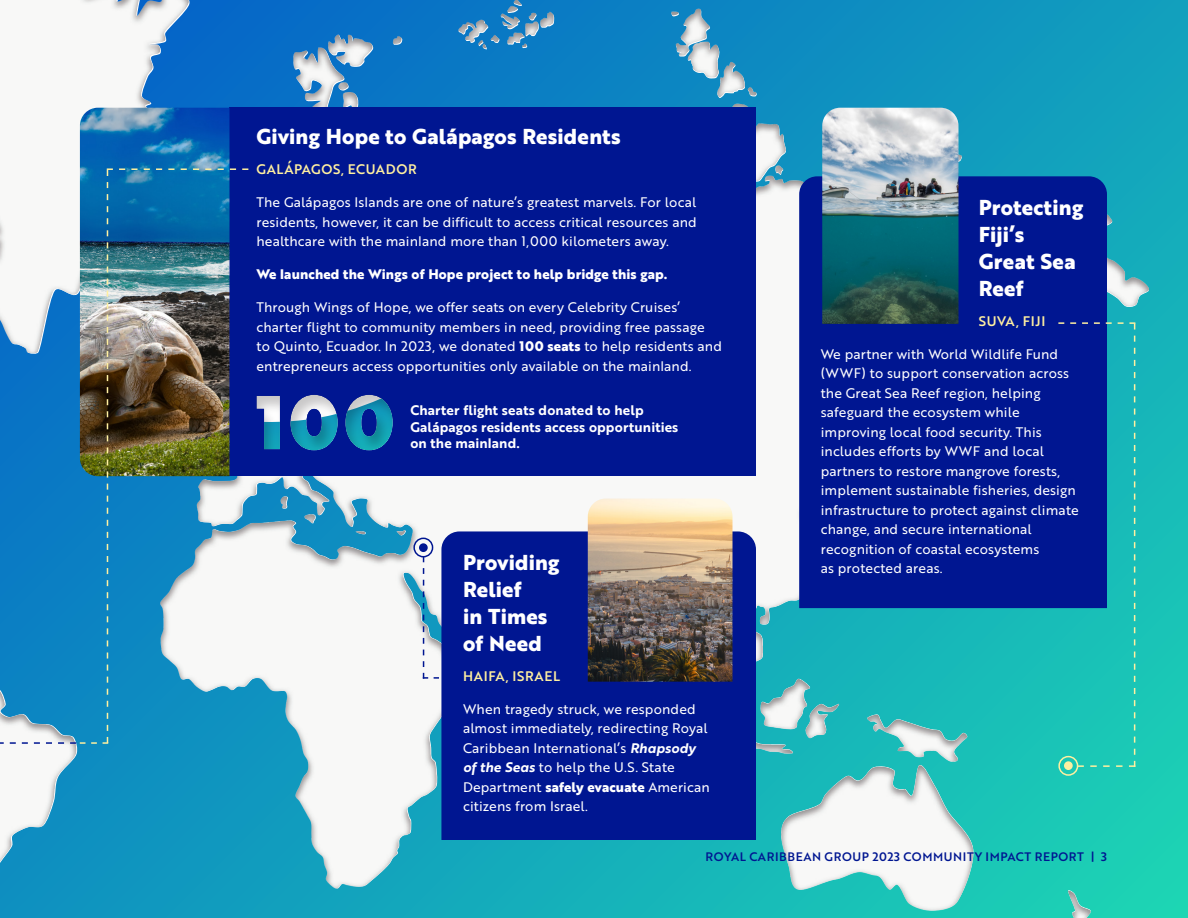
<style>
.page{position:relative;width:1188px;height:918px;background:#fff}
.page>*{position:absolute;margin:0;border:0;box-sizing:border-box;transform-origin:0 0}
.Map_heading{font:700 21px/27px "Brother 1816 Extra";letter-spacing:.01em;color:#fff}
.Body_1_no_hypen{font:13.5px/19.5px "Brother 1816 Regular";letter-spacing:.01em;color:#fff}
.Impact_stat_description_left{font:13.5px/16.5px "Brother 1816 Bold";letter-spacing:.01em;color:#fff}
.Body_1_no_hypen-2{font:700 13.5px "Brother 1816 Extra";letter-spacing:.01em;color:#fff}
.Map_location{font:13.5px "Brother 1816 Medium";letter-spacing:.05em;color:#fff0a0}
.t1{font:12px "Brother 1816 Medium";letter-spacing:.05em;color:#001691}
.s1{font-family:"Brother 1816 Extra";font-weight:700}
.s2{font-family:"Brother 1816 Bold Italic"}
</style>
<div class="page">
<svg style="left:1149px;top:0;width:39px;height:918px;background:#17bab8"></svg>
<img style="left:0;top:0;width:1149px;height:918px">
<div style="left:230px;top:108px;width:526px;height:368px;background:#001691"></div>
<img style="left:80px;top:108px;width:150px;height:60px">
<div style="left:441px;top:531px;width:315px;height:309px;background:#001691"></div>
<img style="left:588px;top:499px;width:145px;height:183px">
<div style="left:799px;top:176px;width:308px;height:432px;background:#001691"></div>
<img style="left:822px;top:108px;width:136px;height:216px">
<div style="left:413px;top:538px;width:20px;height:19px;border:2px solid #001691;border-radius:50%"></div>
<div style="left:419px;top:543px;width:9px;height:9px;background:#001691;border-radius:50%"></div>
<svg style="left:423px;top:556px;width:27px;height:123px"></svg>
<div style="left:1058px;top:756px;width:20px;height:20px;border:2px solid #fff0a0;border-radius:50%"></div>
<div style="left:1064px;top:761px;width:9px;height:9px;background:#fff0a0;border-radius:50%"></div>
<svg style="left:1058px;top:322px;width:77px;height:445px;background:#117aa7"></svg>
<img style="left:0;top:168px;width:248px;height:576px">
<div style="left:255px;top:394px;width:138px;height:57px;background:#231f20;opacity:.25"></div>
<p class="Map_heading" style="left:256px;top:123px;width:366px">Giving Hope to Galápagos Residents</p>
<p class="Map_location" style="left:256px;top:159px;width:162px">GALÁPAGOS, ECUADOR</p>
<p class="Body_1_no_hypen" style="left:256px;top:192px;width:442px;text-align:justify">The Galápagos Islands are one of nature’s greatest marvels. For local residents, however, it can be difficult to access critical resources and healthcare with the mainland more than 1,000 kilometers away.</p>
<p class="Body_1_no_hypen-2" style="left:256px;top:264px;width:412px">We launched the Wings of Hope project to help bridge this gap.</p>
<p class="Body_1_no_hypen" style="left:256px;top:297px;width:467px">Through Wings of Hope, we offer seats on every Celebrity Cruises’ charter flight to community members in need, providing free passage<br>to Quinto, Ecuador. In 2023, we donated <span class="s1">100 seats</span> to help residents and entrepreneurs access opportunities only available on the mainland.</p>
<p class="Impact_stat_description_left" style="left:410px;top:402px;width:270px">Charter flight seats donated to help<br>Galápagos residents access opportunities on the mainland.</p>
<p class="Map_heading" style="left:463px;top:548px;width:98px">Providing<br>Relief<br>in Times of Need</p>
<p class="Map_location" style="left:463px;top:666px;width:99px">HAIFA, ISRAEL</p>
<p class="Body_1_no_hypen" style="left:463px;top:699px;width:248px">When tragedy struck, we responded almost immediately, redirecting Royal Caribbean International’s <span class="s2">Rhapsody of the Seas</span> to help the U.S. State Department <span class="s1">safely evacuate</span> American citizens from Israel.</p>
<p class="Map_heading" style="left:979px;top:193px;width:106px">Protecting<br>Fiji’s<br>Great Sea<br>Reef</p>
<p class="Map_location" style="left:979px;top:311px;width:68px">SUVA, FIJI</p>
<p class="Body_1_no_hypen" style="left:821px;top:343px;width:260px">We partner with World Wildlife Fund (WWF) to support conservation across the Great Sea Reef region, helping safeguard the ecosystem while improving local food security. This includes efforts by WWF and local partners to restore mangrove forests, implement sustainable fisheries, design infrastructure to protect against climate change, and secure international recognition of coastal ecosystems<br>as protected areas.</p>
<p class="t1" style="left:706px;top:847px;width:403px">ROYAL CARIBBEAN GROUP 2023 COMMUNITY IMPACT REPORT | 3</p>
</div>
